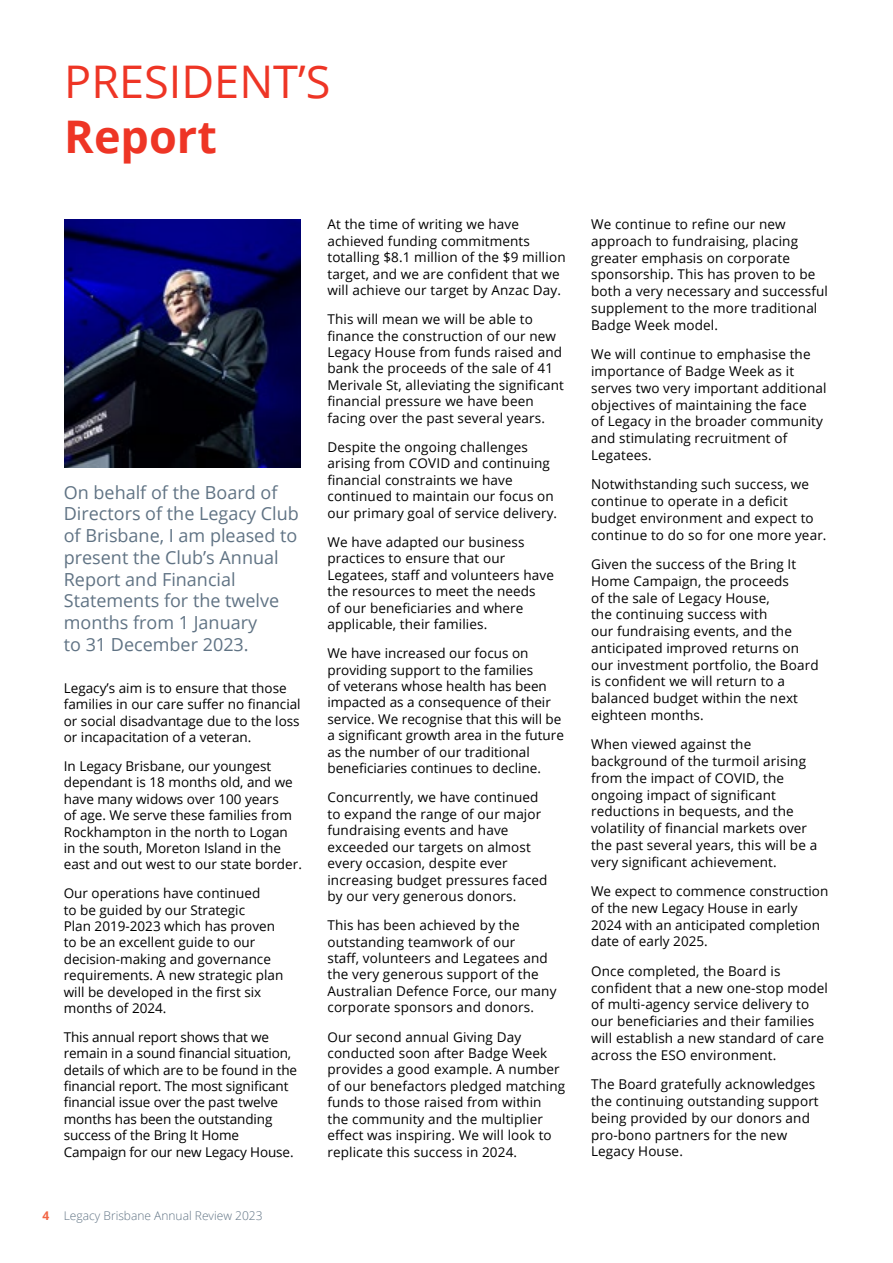
<style>
.page{position:relative;width:893px;height:1263px;background:#fff}
.page>*{position:absolute;margin:0;border:0;box-sizing:border-box;transform-origin:0 0}
.t1{font:45px "Open Sans";color:#ee3525}
.t2{font:700 45px "Open Sans";color:#ee3525}
.t3{font:18px/21.8px "Open Sans";color:#607384}
.t4{font:13.5px/16.5px "Open Sans";letter-spacing:.01em;color:#000}
.t5{font:13.5px/16.4px "Open Sans";letter-spacing:-.01em;color:#000}
.t6{font:300 12px "Open Sans";color:#607384}
.s1{font-weight:700;color:#f26544}
</style>
<div class="page">
<img style="left:65px;top:219px;width:236px;height:249px">
<h1 class="t1" style="left:64px;top:51px;width:268px">PRESIDENT’S</h1>
<h1 class="t2" style="left:64px;top:104px;width:154px">Report</h1>
<h2 class="t3" style="left:64px;top:481px;width:236px">On behalf of the Board of<br>Directors of the Legacy Club of Brisbane, I am pleased to present the Club’s Annual<br>Report and Financial<br>Statements for the twelve months from 1 January<br>to 31 December 2023.</h2>
<p class="t4" style="left:64px;top:679px;width:238px">Legacy’s aim is to ensure that those families in our care suffer no financial or social disadvantage due to the loss or incapacitation of a veteran.</p>
<p class="t4" style="left:64px;top:758px;width:240px">In Legacy Brisbane, our youngest dependant is 18 months old, and we have many widows over 100 years<br>of age. We serve these families from Rockhampton in the north to Logan in the south, Moreton Island in the east and out west to our state border.</p>
<p class="t4" style="left:64px;top:885px;width:221px">Our operations have continued<br>to be guided by our Strategic<br>Plan 2019-2023 which has proven to be an excellent guide to our decision-making and governance requirements. A new strategic plan will be developed in the first six months of 2024.</p>
<p class="t5" style="left:64px;top:1028px;width:235px">This annual report shows that we remain in a sound financial situation, details of which are to be found in the financial report. The most significant financial issue over the past twelve months has been the outstanding success of the Bring It Home Campaign for our new Legacy House.</p>
<p class="t6" style="left:43px;top:1208px;width:222px"><span class="s1">4</span> Legacy Brisbane Annual Review 2023</p>
<p class="t4" style="left:327px;top:216px;width:240px">At the time of writing we have achieved funding commitments totalling $8.1 million of the $9 million target, and we are confident that we will achieve our target by Anzac Day.</p>
<p class="t4" style="left:327px;top:311px;width:238px">This will mean we will be able to finance the construction of our new Legacy House from funds raised and bank the proceeds of the sale of 41<br>Merivale St, alleviating the significant financial pressure we have been facing over the past several years.</p>
<p class="t4" style="left:327px;top:438px;width:231px">Despite the ongoing challenges arising from COVID and continuing financial constraints we have continued to maintain our focus on our primary goal of service delivery.</p>
<p class="t4" style="left:327px;top:533px;width:228px">We have adapted our business practices to ensure that our<br>Legatees, staff and volunteers have the resources to meet the needs<br>of our beneficiaries and where applicable, their families.</p>
<p class="t4" style="left:327px;top:645px;width:238px">We have increased our focus on providing support to the families<br>of veterans whose health has been impacted as a consequence of their service. We recognise that this will be a significant growth area in the future as the number of our traditional beneficiaries continues to decline.</p>
<p class="t4" style="left:327px;top:789px;width:222px">Concurrently, we have continued to expand the range of our major fundraising events and have exceeded our targets on almost every occasion, despite ever increasing budget pressures faced by our very generous donors.</p>
<p class="t4" style="left:327px;top:917px;width:231px">This has been achieved by the outstanding teamwork of our<br>staff, volunteers and Legatees and the very generous support of the<br>Australian Defence Force, our many corporate sponsors and donors.</p>
<p class="t4" style="left:327px;top:1028px;width:239px">Our second annual Giving Day conducted soon after Badge Week provides a good example. A number of our benefactors pledged matching funds to those raised from within the community and the multiplier effect was inspiring. We will look to replicate this success in 2024.</p>
<p class="t4" style="left:591px;top:216px;width:238px">We continue to refine our new approach to fundraising, placing greater emphasis on corporate sponsorship. This has proven to be both a very necessary and successful supplement to the more traditional<br>Badge Week model.</p>
<p class="t4" style="left:591px;top:346px;width:237px">We will continue to emphasise the importance of Badge Week as it serves two very important additional objectives of maintaining the face<br>of Legacy in the broader community and stimulating recruitment of<br>Legatees.</p>
<p class="t4" style="left:591px;top:476px;width:237px">Notwithstanding such success, we continue to operate in a deficit budget environment and expect to continue to do so for one more year.</p>
<p class="t4" style="left:591px;top:555px;width:229px">Given the success of the Bring It<br>Home Campaign, the proceeds<br>of the sale of Legacy House,<br>the continuing success with<br>our fundraising events, and the anticipated improved returns on our investment portfolio, the Board is confident we will return to a balanced budget within the next eighteen months.</p>
<p class="t4" style="left:591px;top:736px;width:228px">When viewed against the background of the turmoil arising from the impact of COVID, the ongoing impact of significant reductions in bequests, and the volatility of financial markets over the past several years, this will be a very significant achievement.</p>
<p class="t4" style="left:591px;top:882px;width:239px">We expect to commence construction of the new Legacy House in early<br>2024 with an anticipated completion date of early 2025.</p>
<p class="t4" style="left:591px;top:962px;width:238px">Once completed, the Board is confident that a new one-stop model of multi-agency service delivery to our beneficiaries and their families will establish a new standard of care across the ESO environment.</p>
<p class="t4" style="left:591px;top:1075px;width:229px">The Board gratefully acknowledges the continuing outstanding support being provided by our donors and pro-bono partners for the new<br>Legacy House.</p>
</div>
